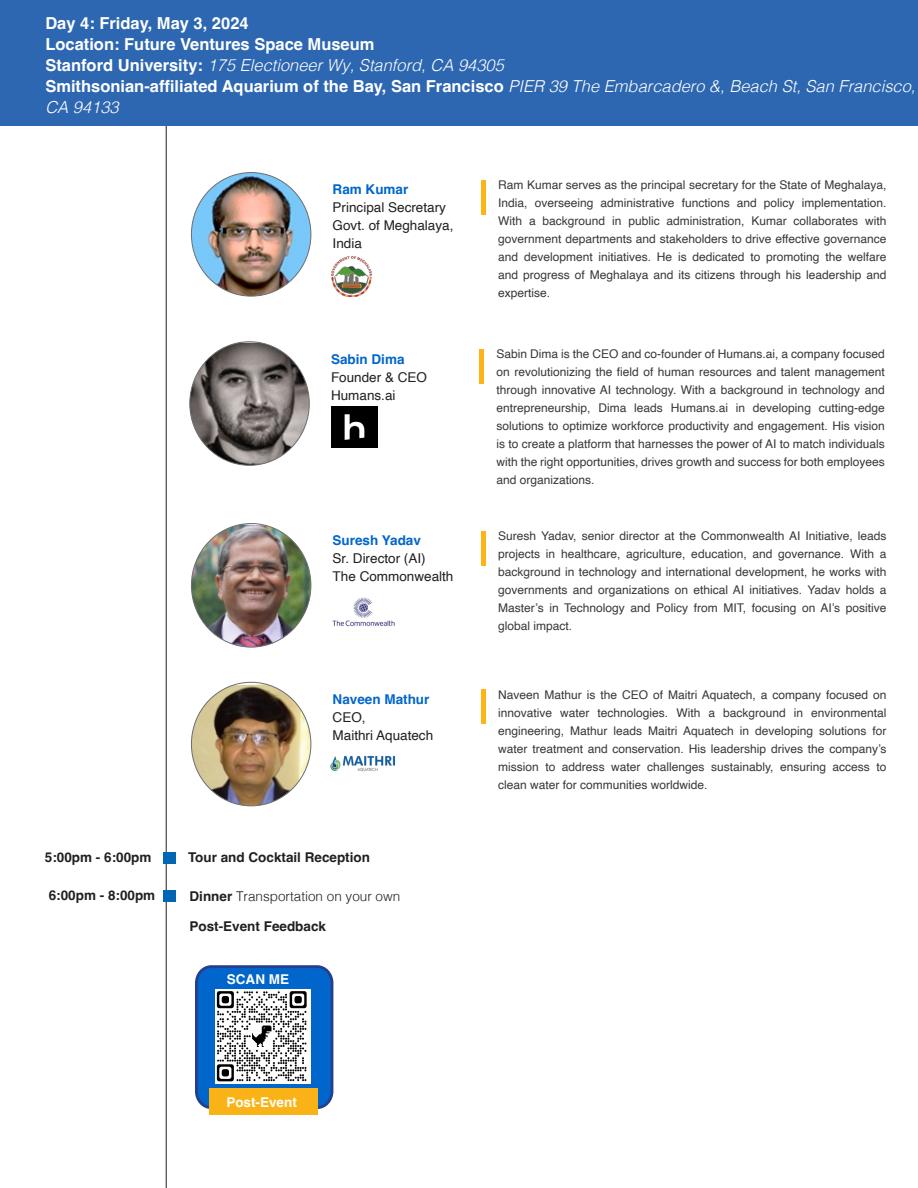
<style>
.page{position:relative;width:918px;height:1188px;background:#fff}
.page>*{position:absolute;margin:0;border:0;box-sizing:border-box;transform-origin:0 0}
.t1{font:700 16.5px/21px "Helvetica";color:#fff}
.t2{font:italic 300 16.5px "Helvetica";color:#fff}
.t3{font:13.5px/18px "Helvetica";color:#231f20}
.t4{font:700 13.5px "Helvetica";color:#231f20}
.t5{font:700 13.5px "Helvetica";color:#06c}
.t6{font:300 13.5px "Helvetica";color:#231f20}
.t7{font:700 13.5px "Helvetica";color:#fff}
.t8{font:12px/18px "Helvetica";color:#383838;text-align:justify}
.s1{font-weight:700;font-style:normal}
.s2{font-weight:300;font-style:italic}
.s3{font-weight:700}
</style>
<div class="page">
<hr style="left:166px;top:91px;width:1px;height:1097px;background:#231f20">
<div style="left:0;top:0;width:918px;height:125px;background:#2e67b1"></div>
<hr style="left:481px;top:180px;width:4px;height:34px;background:#fdb515">
<img style="left:191px;top:173px;width:120px;height:123px">
<img style="left:332px;top:256px;width:40px;height:40px">
<hr style="left:481px;top:531px;width:4px;height:34px;background:#fdb515">
<img style="left:191px;top:524px;width:120px;height:123px">
<img style="left:332px;top:597px;width:63px;height:29px">
<hr style="left:481px;top:690px;width:4px;height:34px;background:#fdb515">
<img style="left:191px;top:684px;width:120px;height:122px">
<img style="left:330px;top:755px;width:65px;height:17px">
<div style="left:163px;top:852px;width:13px;height:12px;background:#0166b3"></div>
<div style="left:163px;top:890px;width:13px;height:12px;background:#0166b3"></div>
<div style="left:196px;top:967px;width:136px;height:141px;background:#06c;border-radius:16px"></div>
<div style="left:195px;top:965px;width:138px;height:144px;border:3px solid #253f8e;border-radius:16px"></div>
<div style="left:209px;top:1088px;width:109px;height:26px;background:#fab316"></div>
<img style="left:215px;top:989px;width:95px;height:94px">
<hr style="left:480px;top:349px;width:4px;height:35px;background:#fdb515">
<img style="left:190px;top:343px;width:119px;height:122px">
<img style="left:332px;top:407px;width:46px;height:40px">
<p class="t1" style="left:45px;top:15px;width:205px">Day 4: Friday, May 3, 2024</p>
<p class="t1" style="left:45px;top:36px;width:331px">Location: Future Ventures Space Museum</p>
<p class="t2" style="left:45px;top:51px;width:460px"><span class="s1">Stanford University:</span> 175 Electioneer Wy, Stanford, CA 94305</p>
<p class="t1" style="left:45px;top:78px;width:872px">Smithsonian-affiliated Aquarium of the Bay, San Francisco <span class="s2">PIER 39 The Embarcadero &amp;, Beach St, San Francisco,<br>CA 94133</span></p>
<p class="t1" style="left:80px;top:15px;width:195px">3 Thursday, May 2, 2024</p>
<p class="t1" style="left:45px;top:41px;width:311px">Location: NASA Ames Research Center</p>
<p class="t2" style="left:45px;top:56px;width:289px">Moffett Blvd, Mountain View, CA 94035</p>
<p class="t5" style="left:333px;top:181px;width:77px">Ram Kumar</p>
<p class="t3" style="left:333px;top:199px;width:115px">Principal Secretary</p>
<p class="t3" style="left:333px;top:217px;width:122px">Govt. of Meghalaya,<br>India</p>
<p class="t5" style="left:331px;top:351px;width:75px">Sabin Dima</p>
<p class="t3" style="left:331px;top:368px;width:98px">Founder &amp; CEO</p>
<p class="t3" style="left:331px;top:386px;width:66px">Humans.ai</p>
<p class="t5" style="left:333px;top:532px;width:90px">Suresh Yadav</p>
<p class="t3" style="left:333px;top:550px;width:95px">Sr. Director (AI)</p>
<p class="t3" style="left:333px;top:568px;width:122px">The Commonwealth</p>
<p class="t5" style="left:333px;top:691px;width:98px">Naveen Mathur</p>
<p class="t3" style="left:333px;top:709px;width:35px">CEO,</p>
<p class="t3" style="left:333px;top:727px;width:102px">Maithri Aquatech</p>
<p class="t4" style="left:45px;top:849px;width:108px">5:00pm - 6:00pm</p>
<p class="t4" style="left:188px;top:849px;width:184px">Tour and Cocktail Reception</p>
<p class="t4" style="left:49px;top:887px;width:108px">6:00pm - 8:00pm</p>
<p class="t6" style="left:190px;top:884px;width:212px"><span class="s3">Dinner</span> Transportation on your own</p>
<p class="t4" style="left:190px;top:918px;width:138px">Post-Event Feedback</p>
<p class="t7" style="left:227px;top:971px;width:64px">SCAN ME</p>
<p class="t8" style="left:498px;top:176px;width:390px">Ram Kumar serves as the principal secretary for the State of Meghalaya, India, overseeing administrative functions and policy implementation.<br>With a background in public administration, Kumar collaborates with government departments and stakeholders to drive effective governance and development initiatives. He is dedicated to promoting the welfare and progress of Meghalaya and its citizens through his leadership and expertise.</p>
<p class="t8" style="left:497px;top:345px;width:390px">Sabin Dima is the CEO and co-founder of Humans.ai, a company focused on revolutionizing the field of human resources and talent management through innovative AI technology. With a background in technology and entrepreneurship, Dima leads Humans.ai in developing cutting-edge solutions to optimize workforce productivity and engagement. His vision is to create a platform that harnesses the power of AI to match individuals with the right opportunities, drives growth and success for both employees and organizations.</p>
<p class="t8" style="left:498px;top:527px;width:390px">Suresh Yadav, senior director at the Commonwealth AI Initiative, leads projects in healthcare, agriculture, education, and governance. With a background in technology and international development, he works with governments and organizations on ethical AI initiatives. Yadav holds a Master’s in Technology and Policy from MIT, focusing on AI’s positive global impact.</p>
<p class="t8" style="left:498px;top:686px;width:390px">Naveen Mathur is the CEO of Maitri Aquatech, a company focused on innovative water technologies. With a background in environmental engineering, Mathur leads Maitri Aquatech in developing solutions for water treatment and conservation. His leadership drives the company’s mission to address water challenges sustainably, ensuring access to clean water for communities worldwide.</p>
<p class="t7" style="left:226px;top:1094px;width:72px">Post-Event</p>
</div>
